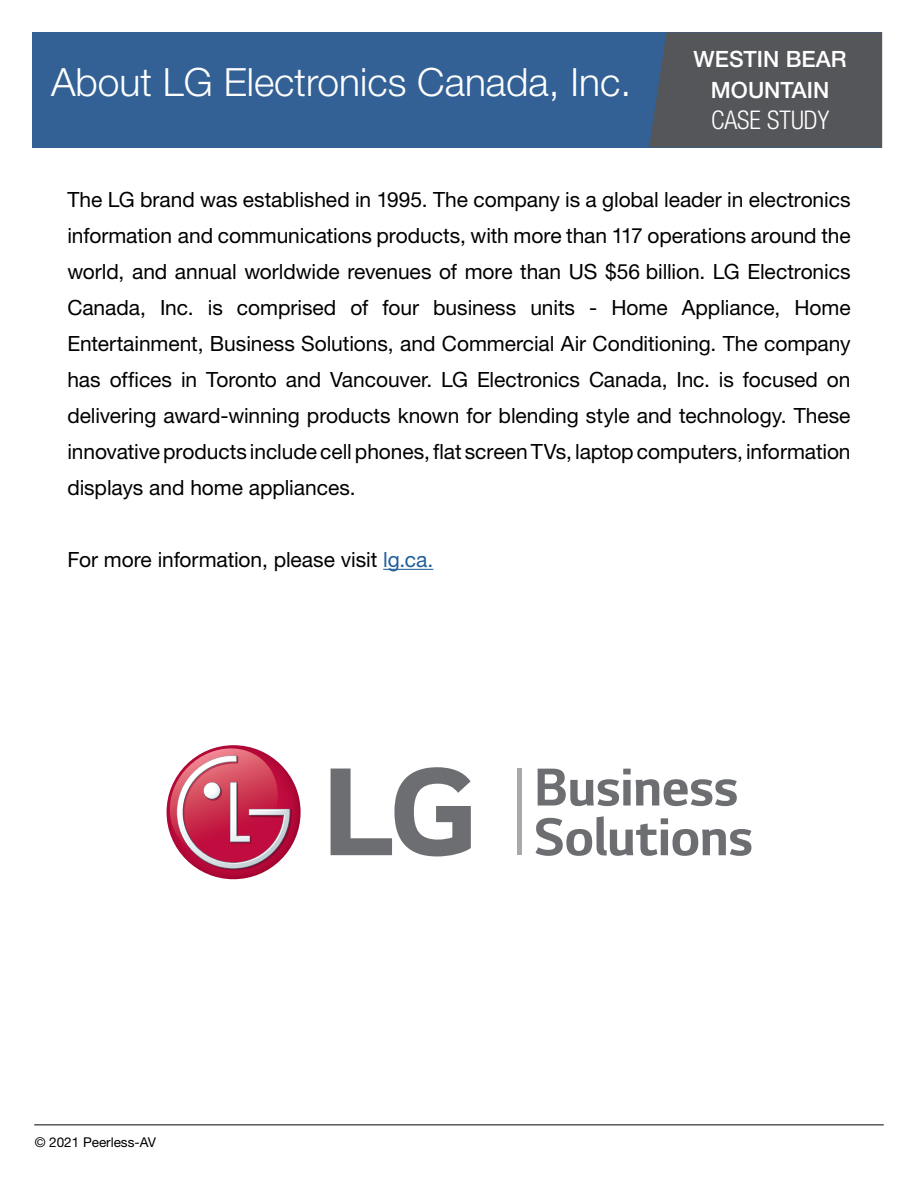
<style>
.page{position:relative;width:918px;height:1188px;background:#fff}
.page>*{position:absolute;margin:0;border:0;box-sizing:border-box;transform-origin:0 0}
.t1{font:300 39px "Helvetica Neue LT Std";color:#fff}
.t2{font:300 condensed 25.8px "Helvetica Neue LT Std";color:#fff}
.t3{font:500 22.5px/30.6px "Helvetica Neue LT Std";color:#fff;text-align:center}
.t4{font:21px/36px "Helvetica Neue LT Std";letter-spacing:-.005em;color:#000;text-align:justify}
.t5{font:13.5px "Helvetica Neue LT Std";color:#000}
.s1{color:#215e9e}
</style>
<div class="page">
<div style="left:33px;top:32px;width:849px;height:115px;background:#336195"></div>
<div style="left:649px;top:32px;width:233px;height:115px;background:#55565a"></div>
<hr style="left:383px;top:569px;width:50px;height:1px;background:#215e9e">
<svg style="left:538px;top:769px;width:199px;height:37px"></svg>
<svg style="left:536px;top:816px;width:215px;height:40px"></svg>
<svg style="left:331px;top:767px;width:140px;height:89px"></svg>
<svg style="left:167px;top:745px;width:134px;height:134px"></svg>
<svg style="left:166px;top:748px;width:126px;height:122px"></svg>
<hr style="left:518px;top:769px;width:4px;height:86px;background:#a7a9ac">
<hr style="left:34px;top:1124px;width:850px;height:2px;background:#58595b">
<h1 class="t1" style="left:51px;top:58px;width:582px">About LG Electronics Canada, Inc.</h1>
<p class="t3" style="left:694px;top:44px;width:154px">WESTIN BEAR<br>MOUNTAIN</p>
<p class="t2" style="left:711px;top:105px;width:120px">CASE STUDY</p>
<p class="t4" style="left:67px;top:181px;width:785px">The LG brand was established in 1995. The company is a global leader in electronics information and communications products, with more than 117 operations around the world, and annual worldwide revenues of more than US $56 billion. LG Electronics Canada, Inc. is comprised of four business units - Home Appliance, Home Entertainment, Business Solutions, and Commercial Air Conditioning. The company has offices in Toronto and Vancouver. LG Electronics Canada, Inc. is focused on delivering award-winning products known for blending style and technology. These innovative products include cell phones, flat screen TVs, laptop computers, information displays and home appliances.</p>
<p class="t4" style="left:67px;top:541px;width:367px">For more information, please visit <span class="s1">lg.ca.</span></p>
<p class="t5" style="left:35px;top:1134px;width:123px">© 2021 Peerless-AV</p>
</div>
